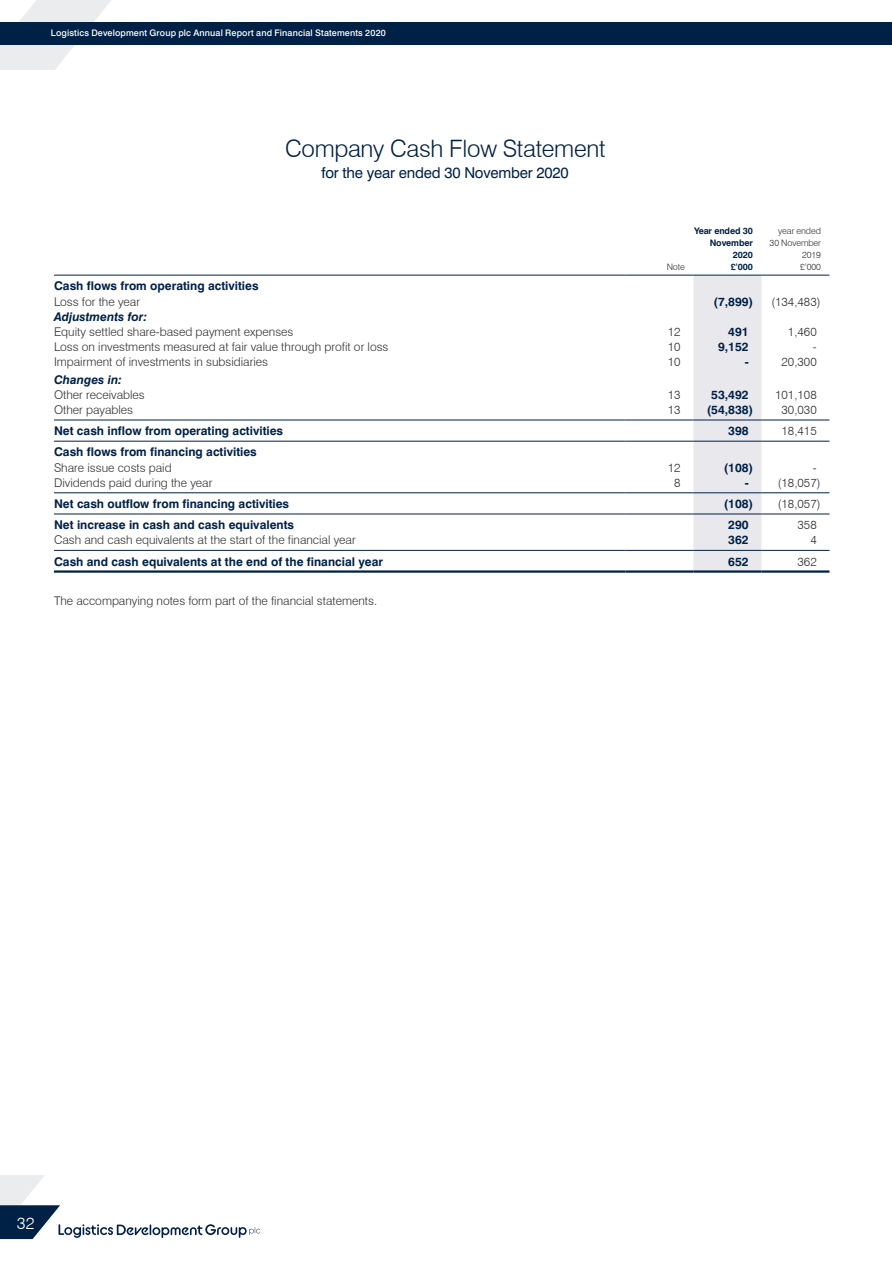
<style>
.page{position:relative;width:892px;height:1264px;background:#fff}
.page>*{position:absolute;margin:0;border:0;box-sizing:border-box;transform-origin:0 0}
.t1{font:300 24px "Swiss 721 BT";letter-spacing:-.015em;color:#002146}
.t2{font:300 16.5px "Swiss 721 BT";color:#fff}
.t3{font:15px "Swiss 721 BT";letter-spacing:-.015em;color:#002146}
.t4{font:300 12px "Swiss 721 BT";color:#312f30}
.t5{font:700 12px "Swiss 721 BT";color:#002146}
.t6{font:italic 700 12px "Swiss 721 BT";color:#002146}
.t7{font:500 9px "Swiss 721 BT";letter-spacing:.015em;color:#fff}
.t8{font:300 9px/12px "Swiss 721 BT";letter-spacing:-.015em;color:#312f30;text-align:right}
.t9{font:700 9px/12px "Swiss 721 BT";letter-spacing:-.015em;color:#002146;text-align:right}
</style>
<div class="page">
<div style="left:0;top:22px;width:892px;height:23px;background:#002146"></div>
<svg style="left:0;top:1175px;width:260px;height:65px"></svg>
<svg style="left:693px;top:276px;width:68px;height:294px"></svg>
<hr style="left:54px;top:420px;width:571px;height:1px;background:#002146">
<hr style="left:625px;top:420px;width:68px;height:1px;background:#002146">
<hr style="left:693px;top:420px;width:68px;height:1px;background:#002146">
<hr style="left:761px;top:420px;width:68px;height:1px;background:#002146">
<hr style="left:625px;top:275px;width:68px;height:1px;background:#002146">
<hr style="left:761px;top:275px;width:68px;height:1px;background:#002146">
<hr style="left:54px;top:275px;width:571px;height:1px;background:#002146">
<hr style="left:625px;top:441px;width:68px;height:1px;background:#002146">
<hr style="left:761px;top:441px;width:68px;height:1px;background:#002146">
<hr style="left:625px;top:514px;width:68px;height:1px;background:#002146">
<hr style="left:761px;top:514px;width:68px;height:1px;background:#002146">
<hr style="left:625px;top:570px;width:68px;height:3px;background:#002146">
<hr style="left:761px;top:570px;width:68px;height:3px;background:#002146">
<hr style="left:693px;top:275px;width:68px;height:1px;background:#002146">
<hr style="left:54px;top:441px;width:571px;height:1px;background:#002146">
<hr style="left:693px;top:441px;width:68px;height:1px;background:#002146">
<hr style="left:54px;top:514px;width:571px;height:1px;background:#002146">
<hr style="left:693px;top:514px;width:68px;height:1px;background:#002146">
<hr style="left:54px;top:570px;width:571px;height:3px;background:#002146">
<hr style="left:693px;top:570px;width:68px;height:3px;background:#002146">
<hr style="left:54px;top:492px;width:571px;height:1px;background:#002146">
<hr style="left:625px;top:492px;width:68px;height:1px;background:#002146">
<hr style="left:693px;top:492px;width:68px;height:1px;background:#002146">
<hr style="left:761px;top:492px;width:68px;height:1px;background:#002146">
<hr style="left:54px;top:550px;width:571px;height:1px;background:#002146">
<hr style="left:625px;top:550px;width:68px;height:1px;background:#002146">
<hr style="left:693px;top:550px;width:68px;height:1px;background:#002146">
<hr style="left:761px;top:550px;width:68px;height:1px;background:#002146">
<svg style="left:0;top:0;width:111px;height:70px"></svg>
<p class="t7" style="left:51px;top:28px;width:336px">Logistics Development Group plc Annual Report and Financial Statements 2020</p>
<h1 class="t1" style="left:285px;top:134px;width:322px">Company Cash Flow Statement</h1>
<p class="t3" style="left:322px;top:164px;width:249px">for the year ended 30 November 2020</p>
<p class="t8" style="left:667px;top:260px;width:20px">Note</p>
<p class="t9" style="left:694px;top:224px;width:60px">Year ended 30<br>November<br>2020<br>£’000</p>
<p class="t8" style="left:769px;top:224px;width:53px">year ended<br>30 November<br>2019<br>£’000</p>
<p class="t5" style="left:54px;top:279px;width:206px">Cash flows from operating activities</p>
<p class="t4" style="left:54px;top:294px;width:88px">Loss for the year</p>
<p class="t5" style="left:713px;top:294px;width:41px">(7,899)</p>
<p class="t4" style="left:771px;top:294px;width:51px">(134,483)</p>
<p class="t6" style="left:54px;top:309px;width:94px">Adjustments for:</p>
<p class="t4" style="left:54px;top:324px;width:241px">Equity settled share-based payment expenses</p>
<p class="t4" style="left:668px;top:324px;width:14px">12</p>
<p class="t5" style="left:728px;top:324px;width:22px">491</p>
<p class="t4" style="left:788px;top:324px;width:30px">1,460</p>
<p class="t4" style="left:54px;top:340px;width:336px">Loss on investments measured at fair value through profit or loss</p>
<p class="t4" style="left:668px;top:340px;width:14px">10</p>
<p class="t5" style="left:718px;top:340px;width:32px">9,152</p>
<p class="t4" style="left:813px;top:340px;width:5px">-</p>
<p class="t4" style="left:54px;top:355px;width:216px">Impairment of investments in subsidiaries</p>
<p class="t4" style="left:668px;top:355px;width:14px">10</p>
<p class="t5" style="left:745px;top:355px;width:6px">-</p>
<p class="t4" style="left:781px;top:355px;width:37px">20,300</p>
<p class="t6" style="left:54px;top:372px;width:69px">Changes in:</p>
<p class="t4" style="left:54px;top:387px;width:92px">Other receivables</p>
<p class="t4" style="left:668px;top:387px;width:14px">13</p>
<p class="t5" style="left:711px;top:387px;width:39px">53,492</p>
<p class="t4" style="left:775px;top:387px;width:43px">101,108</p>
<p class="t4" style="left:54px;top:402px;width:81px">Other payables</p>
<p class="t4" style="left:668px;top:402px;width:14px">13</p>
<p class="t5" style="left:707px;top:402px;width:48px">(54,838)</p>
<p class="t4" style="left:781px;top:402px;width:37px">30,030</p>
<p class="t5" style="left:54px;top:424px;width:231px">Net cash inflow from operating activities</p>
<p class="t5" style="left:728px;top:424px;width:22px">398</p>
<p class="t4" style="left:781px;top:424px;width:37px">18,415</p>
<p class="t5" style="left:54px;top:445px;width:204px">Cash flows from financing activities</p>
<p class="t4" style="left:54px;top:460px;width:119px">Share issue costs paid</p>
<p class="t4" style="left:668px;top:460px;width:14px">12</p>
<p class="t5" style="left:724px;top:460px;width:31px">(108)</p>
<p class="t4" style="left:813px;top:460px;width:5px">-</p>
<p class="t4" style="left:54px;top:475px;width:160px">Dividends paid during the year</p>
<p class="t4" style="left:674px;top:475px;width:8px">8</p>
<p class="t5" style="left:745px;top:475px;width:6px">-</p>
<p class="t4" style="left:778px;top:475px;width:44px">(18,057)</p>
<p class="t5" style="left:54px;top:496px;width:237px">Net cash outflow from financing activities</p>
<p class="t5" style="left:724px;top:496px;width:31px">(108)</p>
<p class="t4" style="left:778px;top:496px;width:44px">(18,057)</p>
<p class="t5" style="left:54px;top:518px;width:242px">Net increase in cash and cash equivalents</p>
<p class="t5" style="left:728px;top:518px;width:22px">290</p>
<p class="t4" style="left:797px;top:518px;width:21px">358</p>
<p class="t4" style="left:54px;top:533px;width:303px">Cash and cash equivalents at the start of the financial year</p>
<p class="t5" style="left:728px;top:533px;width:22px">362</p>
<p class="t4" style="left:810px;top:533px;width:8px">4</p>
<p class="t5" style="left:54px;top:554px;width:331px">Cash and cash equivalents at the end of the financial year</p>
<p class="t5" style="left:728px;top:554px;width:22px">652</p>
<p class="t4" style="left:797px;top:554px;width:21px">362</p>
<p class="t4" style="left:54px;top:593px;width:325px">The accompanying notes form part of the financial statements.</p>
<h2 class="t2" style="left:17px;top:1213px;width:19px">32</h2>
</div>
